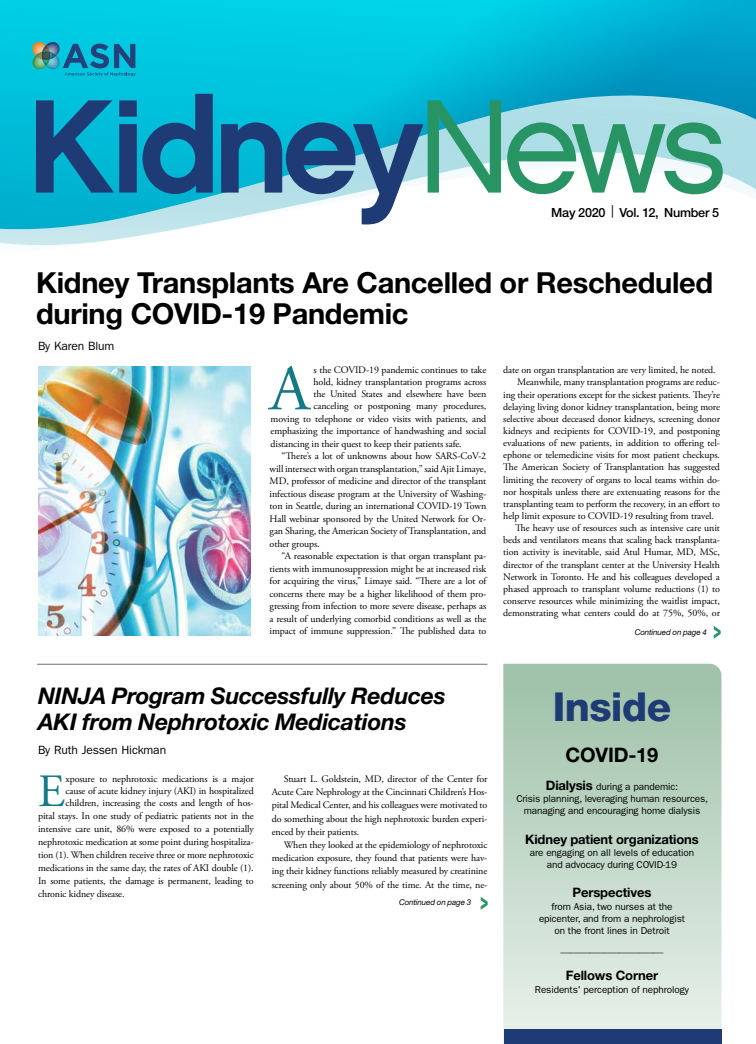
<style>
.page{position:relative;width:756px;height:1044px;background:#fff}
.page>*{position:absolute;margin:0;border:0;box-sizing:border-box;transform-origin:0 0}
.t1{font:64.3px "Adobe Garamond Pro";color:#157986}
.t2{font:46.2px "Adobe Garamond Pro";color:#157986}
.t3{font:800 40px "Helvetica Neue LT Std";letter-spacing:-.015em;color:#1f3b75}
.t4{font:700 29px/31px "Helvetica Neue LT Std";letter-spacing:-.01em;color:#000}
.t5{font:600 26.7px "ITC Franklin Gothic Std";color:#289463;scale:.53 1}
.t6{font:italic 700 23px/26px "Helvetica Neue LT Std";letter-spacing:-.01em;color:#000}
.t7{font:700 20px "Helvetica Neue LT Std";letter-spacing:-.01em;color:#000}
.t8{font:700 13px "Helvetica Neue LT Std";letter-spacing:-.01em;color:#000}
.t9{font:500 12.6px "Helvetica Neue LT Std";letter-spacing:-.02em;color:#000}
.t10{font:12px "ITC Franklin Gothic Std";letter-spacing:-.01em;color:#000}
.t11{font:10px/13.2px "Adobe Garamond Pro";letter-spacing:-.01em;color:#000;text-align:justify}
.t12{font:10px/12px "ITC Franklin Gothic Std";letter-spacing:-.01em;color:#000;text-align:center}
.t13{font:italic 8px "Helvetica Neue LT Std";letter-spacing:-.015em;color:#000}
.s1{font-weight:400}
.s2{font-family:"Helvetica Neue LT Std";font-weight:700;font-size:13px}
</style>
<div class="page">
<svg style="left:0;top:0;width:756px;height:245px"></svg>
<svg style="left:428px;top:100px;width:295px;height:94px"></svg>
<svg style="left:36px;top:94px;width:387px;height:131px;background:#3697b9"></svg>
<svg style="left:503px;top:664px;width:219px;height:380px;background:#c1d7c8"></svg>
<div style="left:504px;top:1030px;width:218px;height:14px;background:#1f3b75"></div>
<hr style="left:37px;top:664px;width:450px;height:1px;background:#717275">
<svg style="left:32px;top:42px;width:104px;height:34px;background:#1d97b2"></svg>
<img style="left:38px;top:366px;width:212px;height:270px">
<p class="t9" style="left:551px;top:205px;width:169px">May 2020 <span class="s1">|</span> Vol. 12, Number 5</p>
<h3 class="t4" style="left:36px;top:266px;width:679px">Kidney Transplants Are Cancelled or Rescheduled during COVID-19 Pandemic</h3>
<h1 class="t1" style="left:270px;top:350px;width:42px">A</h1>
<p class="t11" style="left:314px;top:364px;width:174px">s the COVID-19 pandemic continues to take</p>
<p class="t10" style="left:38px;top:339px;width:78px">By Karen Blum</p>
<p class="t11" style="left:503px;top:364px;width:214px">date on organ transplantation are very limited, he noted.</p>
<p class="t11" style="left:517px;top:376px;width:204px">Meanwhile, many transplantation programs are reduc-</p>
<p class="t11" style="left:503px;top:388px;width:218px">ing their operations except for the sickest patients. They’re</p>
<p class="t11" style="left:503px;top:400px;width:218px">delaying living donor kidney transplantation, being more</p>
<p class="t11" style="left:503px;top:412px;width:218px">selective about deceased donor kidneys, screening donor</p>
<p class="t11" style="left:503px;top:425px;width:218px">kidneys and recipients for COVID-19, and postponing</p>
<p class="t11" style="left:503px;top:437px;width:218px">evaluations of new patients, in addition to offering tel-</p>
<p class="t11" style="left:503px;top:449px;width:218px">ephone or telemedicine visits for most patient checkups.</p>
<p class="t11" style="left:503px;top:461px;width:218px">The American Society of Transplantation has suggested</p>
<p class="t11" style="left:503px;top:473px;width:218px">limiting the recovery of organs to local teams within do-</p>
<p class="t11" style="left:503px;top:485px;width:218px">nor hospitals unless there are extenuating reasons for the</p>
<p class="t11" style="left:503px;top:497px;width:218px">transplanting team to perform the recovery, in an effort to</p>
<p class="t11" style="left:503px;top:510px;width:212px">help limit exposure to COVID-19 resulting from travel.</p>
<p class="t11" style="left:515px;top:522px;width:206px">The heavy use of resources such as intensive care unit</p>
<p class="t11" style="left:503px;top:534px;width:218px">beds and ventilators means that scaling back transplanta-</p>
<p class="t11" style="left:503px;top:546px;width:218px">tion activity is inevitable, said Atul Humar, MD, MSc,</p>
<p class="t11" style="left:503px;top:558px;width:218px">director of the transplant center at the University Health</p>
<p class="t11" style="left:503px;top:570px;width:218px">Network in Toronto. He and his colleagues developed a</p>
<p class="t11" style="left:503px;top:582px;width:218px">phased approach to transplant volume reductions (1) to</p>
<p class="t11" style="left:503px;top:595px;width:218px">conserve resources while minimizing the waitlist impact,</p>
<p class="t11" style="left:503px;top:607px;width:218px">demonstrating what centers could do at 75%, 50%, or</p>
<p class="t11" style="left:314px;top:376px;width:174px">hold, kidney transplantation programs across</p>
<p class="t11" style="left:314px;top:388px;width:174px">the United States and elsewhere have been</p>
<p class="t11" style="left:314px;top:400px;width:174px">canceling or postponing many procedures,</p>
<p class="t11" style="left:271px;top:412px;width:217px">moving to telephone or video visits with patients, and</p>
<p class="t11" style="left:271px;top:425px;width:217px">emphasizing the importance of handwashing and social</p>
<p class="t11" style="left:271px;top:437px;width:193px">distancing in their quest to keep their patients safe.</p>
<p class="t11" style="left:282px;top:450px;width:206px">“There’s a lot of unknowns about how SARS-CoV-2</p>
<p class="t11" style="left:270px;top:462px;width:218px">will intersect with organ transplantation,” said Ajit Limaye,</p>
<p class="t11" style="left:270px;top:475px;width:218px">MD, professor of medicine and director of the transplant</p>
<p class="t11" style="left:270px;top:487px;width:218px">infectious disease program at the University of Washing-</p>
<p class="t11" style="left:270px;top:500px;width:218px">ton in Seattle, during an international COVID-19 Town</p>
<p class="t11" style="left:270px;top:512px;width:218px">Hall webinar sponsored by the United Network for Or-</p>
<p class="t11" style="left:270px;top:525px;width:218px">gan Sharing, the American Society of Transplantation, and</p>
<p class="t11" style="left:270px;top:537px;width:52px">other groups.</p>
<p class="t11" style="left:282px;top:550px;width:206px">“A reasonable expectation is that organ transplant pa-</p>
<p class="t11" style="left:270px;top:562px;width:218px">tients with immunosuppression might be at increased risk</p>
<p class="t11" style="left:270px;top:575px;width:218px">for acquiring the virus,” Limaye said. “There are a lot of</p>
<p class="t11" style="left:270px;top:587px;width:218px">concerns there may be a higher likelihood of them pro-</p>
<p class="t11" style="left:270px;top:600px;width:218px">gressing from infection to more severe disease, perhaps as</p>
<p class="t11" style="left:270px;top:612px;width:218px">a result of underlying comorbid conditions as well as the</p>
<p class="t11" style="left:270px;top:625px;width:218px">impact of immune suppression.” The published data to</p>
<p class="t13" style="left:635px;top:627px;width:74px">Continued on page 4</p>
<h3 class="t5" style="left:713px;top:615px;width:17px">&gt;</h3>
<h3 class="t6" style="left:38px;top:683px;width:409px">NINJA Program Successfully Reduces<br>AKI from Nephrotoxic Medications</h3>
<p class="t10" style="left:38px;top:743px;width:130px">By Ruth Jessen Hickman</p>
<h2 class="t2" style="left:38px;top:764px;width:28px">E</h2>
<p class="t11" style="left:66px;top:773px;width:190px;line-height:12px">xposure to nephrotoxic medications is a major cause of acute kidney injury (AKI) in hospitalized children, increasing the costs and length of hos-</p>
<p class="t11" style="left:38px;top:810px;width:217px">pital stays. In one study of pediatric patients not in the intensive care unit, 86% were exposed to a potentially nephrotoxic medication at some point during hospitaliza&shy;tion (1). When children receive three or more nephrotoxic medications in the same day, the rates of AKI double (1).<br>In some patients, the damage is permanent, leading to chronic kidney disease.</p>
<p class="t11" style="left:272px;top:772px;width:217px;text-indent:12px">Stuart L. Goldstein, MD, director of the Center for Acute Care Nephrology at the Cincinnati Children’s Hos&shy;pital Medical Center, and his colleagues were motivated to do something about the high nephrotoxic burden experi&shy;enced by their patients.</p>
<p class="t11" style="left:272px;top:839px;width:217px;text-indent:12px">When they looked at the epidemiology of nephrotoxic medication exposure, they found that patients were hav&shy;ing their kidney functions reliably measured by creatinine screening only about 50% of the time. At the time, ne-</p>
<p class="t13" style="left:399px;top:898px;width:74px">Continued on page 3</p>
<h3 class="t5" style="left:480px;top:886px;width:17px">&gt;</h3>
<h3 class="t3" style="left:553px;top:683px;width:120px">Inside</h3>
<h3 class="t7" style="left:566px;top:742px;width:94px">COVID-19</h3>
<p class="t12" style="left:516px;top:781px;width:193px"><span class="s2">Dialysis</span> during a pandemic:<br>Crisis planning, leveraging human resources, managing and encouraging home dialysis</p>
<h3 class="t8" style="left:525px;top:831px;width:175px">Kidney patient organizations</h3>
<p class="t12" style="left:530px;top:846px;width:166px">are engaging on all levels of education and advocacy during COVID-19</p>
<h3 class="t8" style="left:573px;top:885px;width:80px">Perspectives</h3>
<p class="t12" style="left:539px;top:901px;width:147px">from Asia, two nurses at the epicenter, and from a nephrologist on the front lines in Detroit</p>
<p class="t12" style="left:561px;top:943px;width:104px">_____________________</p>
<h3 class="t8" style="left:566px;top:967px;width:94px">Fellows Corner</h3>
<p class="t12" style="left:535px;top:984px;width:156px">Residents' perception of nephrology</p>
</div>
